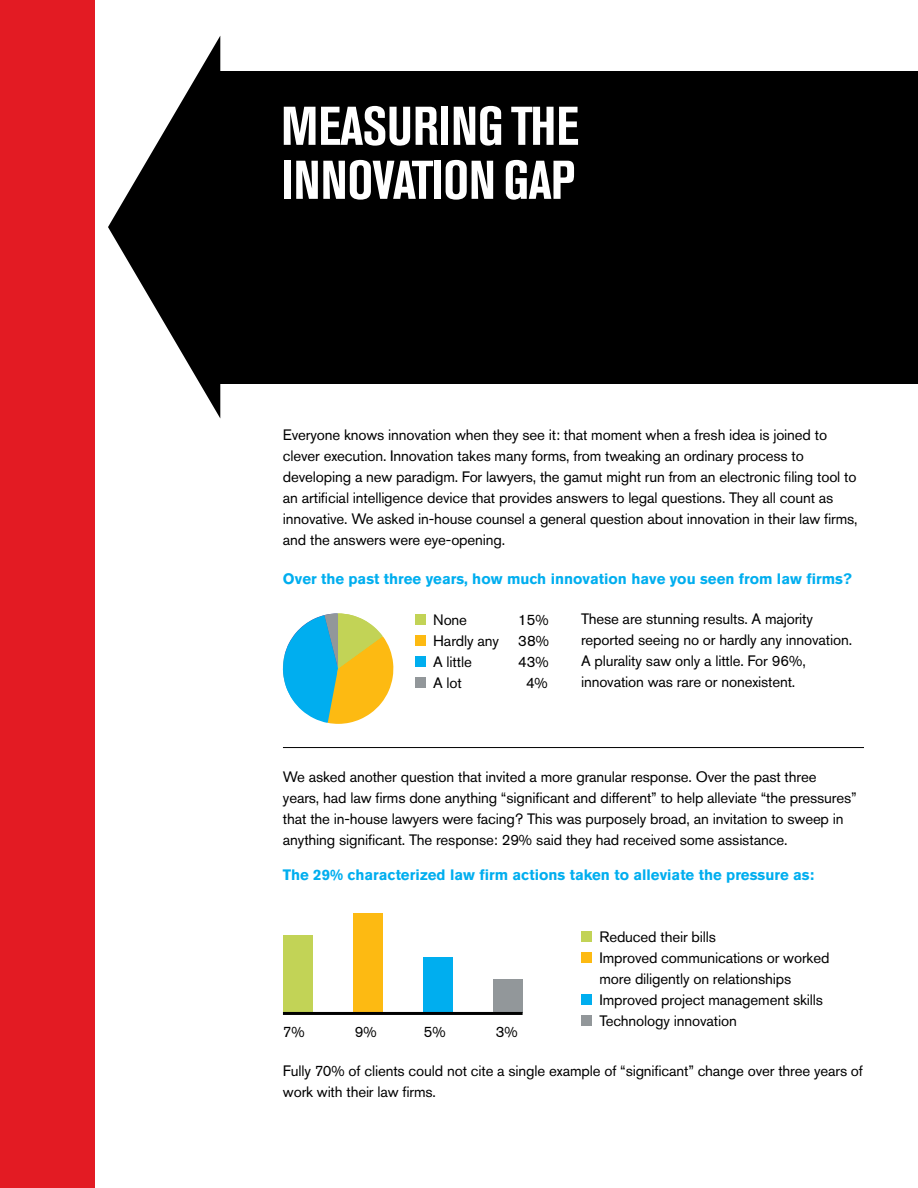
<style>
.page{position:relative;width:918px;height:1188px;background:#fff}
.page>*{position:absolute;margin:0;border:0;box-sizing:border-box;transform-origin:0 0}
.t1{font:700 condensed 54px/54px "Akzidenz Grotesk Pro";letter-spacing:-.005em;color:#fff}
.t2{font:15px/21px "Akzidenz Grotesk Pro";letter-spacing:-.01em;color:#000}
.t3{font:700 15px "Akzidenz Grotesk Pro";color:#00aeef}
</style>
<div class="page">
<div style="left:208px;top:71px;width:710px;height:313px;background:#000"></div>
<div style="left:0;top:0;width:95px;height:1188px;background:#e31b23"></div>
<svg style="left:108px;top:36px;width:112px;height:382px"></svg>
<svg style="left:283px;top:613px;width:111px;height:111px"></svg>
<div style="left:415px;top:614px;width:11px;height:11px;background:#c2d356"></div>
<div style="left:415px;top:635px;width:11px;height:11px;background:#fdba12"></div>
<div style="left:415px;top:656px;width:11px;height:11px;background:#00aeef"></div>
<div style="left:415px;top:677px;width:11px;height:11px;background:#92979a"></div>
<hr style="left:283px;top:747px;width:581px;height:1px;background:#000">
<div style="left:581px;top:931px;width:11px;height:11px;background:#c2d356"></div>
<div style="left:581px;top:952px;width:11px;height:11px;background:#fdba12"></div>
<div style="left:581px;top:994px;width:11px;height:11px;background:#00aeef"></div>
<div style="left:581px;top:1015px;width:11px;height:11px;background:#92979a"></div>
<div style="left:493px;top:979px;width:30px;height:33px;background:#92979a"></div>
<div style="left:423px;top:957px;width:30px;height:55px;background:#00aeef"></div>
<div style="left:353px;top:913px;width:29px;height:99px;background:#fdba12"></div>
<div style="left:283px;top:935px;width:29px;height:77px;background:#c2d356"></div>
<hr style="left:283px;top:1012px;width:240px;height:3px;background:#000">
<h1 class="t1" style="left:281px;top:98px;width:299px">MEASURING THE<br>INNOVATION GAP</h1>
<p class="t2" style="left:283px;top:424px;width:576px">Everyone knows innovation when they see it: that moment when a fresh idea is joined to clever execution. Innovation takes many forms, from tweaking an ordinary process to developing a new paradigm. For lawyers, the gamut might run from an electronic filing tool to an artificial intelligence device that provides answers to legal questions. They all count as innovative. We asked in-house counsel a general question about innovation in their law firms, and the answers were eye-opening.</p>
<p class="t3" style="left:283px;top:569px;width:571px">Over the past three years, how much innovation have you seen from law firms?</p>
<p class="t2" style="left:433px;top:609px;width:35px">None</p>
<p class="t2" style="left:518px;top:609px;width:32px">15%</p>
<p class="t2" style="left:433px;top:630px;width:67px">Hardly any</p>
<p class="t2" style="left:518px;top:630px;width:32px">38%</p>
<p class="t2" style="left:433px;top:651px;width:40px">A little</p>
<p class="t2" style="left:518px;top:651px;width:32px">43%</p>
<p class="t2" style="left:433px;top:672px;width:30px">A lot</p>
<p class="t2" style="left:526px;top:672px;width:24px">4%</p>
<p class="t2" style="left:581px;top:608px;width:273px">These are stunning results. A majority reported seeing no or hardly any innovation.<br>A plurality saw only a little. For 96%, innovation was rare or nonexistent.</p>
<p class="t2" style="left:283px;top:767px;width:575px">We asked another question that invited a more granular response. Over the past three<br>years, had law firms done anything “significant and different” to help alleviate “the pressures” that the in-house lawyers were facing? This was purposely broad, an invitation to sweep in anything significant. The response: 29% said they had received some assistance.</p>
<p class="t3" style="left:283px;top:865px;width:533px">The 29% characterized law firm actions taken to alleviate the pressure as:</p>
<p class="t2" style="left:283px;top:1021px;width:24px">7%</p>
<p class="t2" style="left:355px;top:1021px;width:24px">9%</p>
<p class="t2" style="left:424px;top:1021px;width:24px">5%</p>
<p class="t2" style="left:496px;top:1021px;width:24px">3%</p>
<p class="t2" style="left:600px;top:926px;width:231px">Reduced their bills<br>Improved communications or worked more diligently on relationships<br>Improved project management skills<br>Technology innovation</p>
<p class="t2" style="left:283px;top:1060px;width:582px">Fully 70% of clients could not cite a single example of “significant” change over three years of work with their law firms.</p>
</div>
